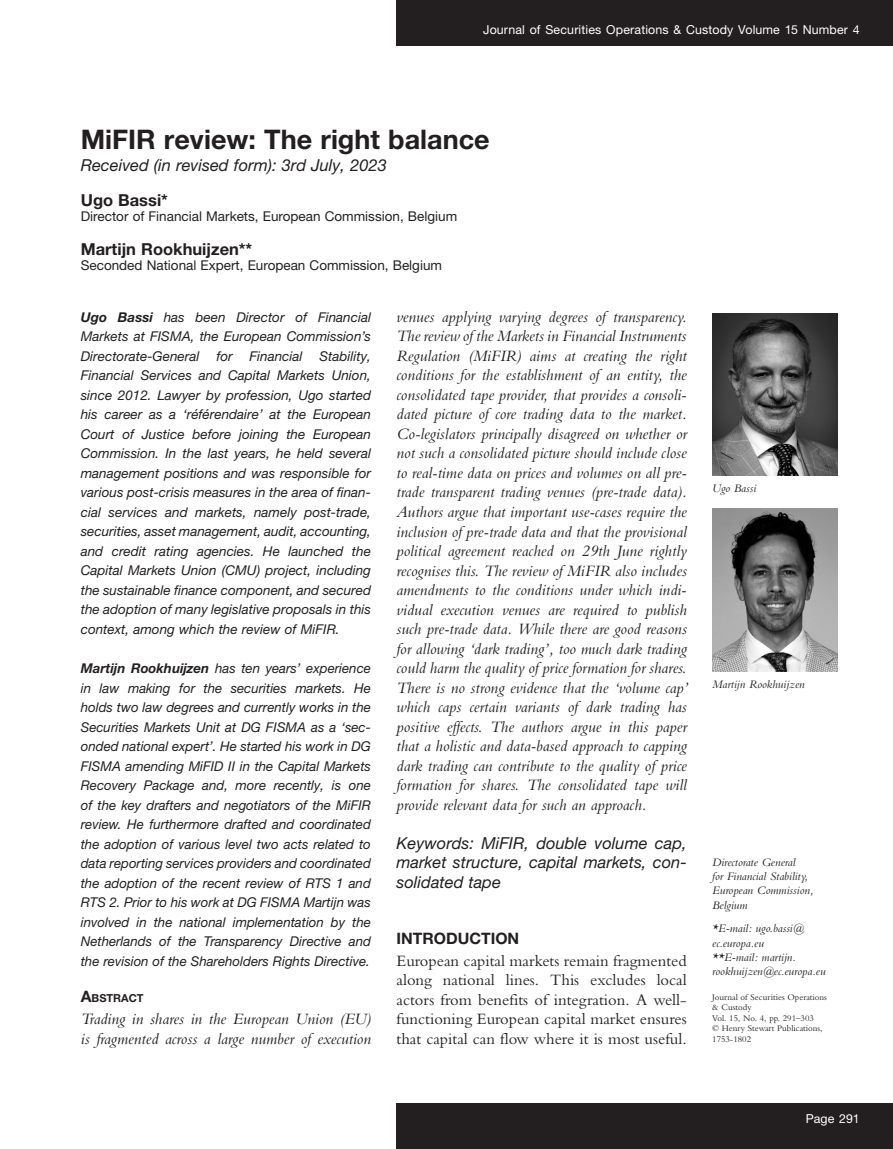
<style>
.page{position:relative;width:893px;height:1149px;background:#fff}
.page>*{position:absolute;margin:0;border:0;box-sizing:border-box;transform-origin:0 0}
.t1{font:700 27px "Helvetica Neue LT Pro";color:#231f20}
.abstract{font:italic 16.5px/19.5px "Bembo MT Pro";color:#231f20}
.text{font:16.5px/19.5px "Bembo MT Pro";color:#231f20;text-align:justify}
.keywords{font:italic 16.5px/19.5px "Helvetica Neue LT Pro";color:#231f20;text-align:justify}
.ch_received{font:italic 16.5px "Helvetica Neue LT Pro";color:#231f20}
.ch_author{font:700 16.5px "Helvetica Neue LT Pro";color:#231f20}
.a_head{font:700 15.75px "Helvetica Neue LT Pro";color:#231f20}
.ch_author_bio{font:italic 13.5px/19.5px "Helvetica Neue LT Pro";color:#231f20;text-align:justify}
.ch_affiliation{font:13.5px "Helvetica Neue LT Pro";color:#231f20}
.t2{font:12.3px "Helvetica Neue LT Pro";letter-spacing:.01em;color:#fff}
.ch_affiliation_footn{font:italic 12px/14.4px "Bembo MT Pro";color:#231f20}
.captions__author{font:italic 12px "Bembo MT Pro";color:#231f20}
.abstract_head{font:700 10.95px "Helvetica Neue LT Pro";color:#231f20}
.t3{font:9px/10.5px "Bembo MT Pro";color:#231f20}
.s1{font-weight:700}
.s2{font-size:15.75px}
</style>
<div class="page">
<div style="left:397px;top:1103px;width:496px;height:45px;background:#231f20"></div>
<div style="left:397px;top:0;width:496px;height:46px;background:#231f20"></div>
<img style="left:712px;top:313px;width:126px;height:162px">
<img style="left:712px;top:509px;width:126px;height:162px">
<p class="t2" style="left:483px;top:22px;width:378px">Journal of Securities Operations &amp; Custody Volume 15 Number 4</p>
<p class="t1" style="left:81px;top:122px;width:410px">MiFIR review: The right balance</p>
<p class="ch_received" style="left:81px;top:155px;width:308px">Received (in revised form): 3rd July, 2023</p>
<p class="ch_author" style="left:81px;top:189px;width:89px">Ugo Bassi*</p>
<p class="ch_affiliation" style="left:81px;top:207px;width:378px">Director of Financial Markets, European Commission, Belgium</p>
<p class="ch_author" style="left:81px;top:239px;width:173px">Martijn Rookhuijzen**</p>
<p class="ch_affiliation" style="left:81px;top:257px;width:363px">Seconded National Expert, European Commission, Belgium</p>
<p class="ch_author_bio" style="left:81px;top:307px;width:292px"><span class="s1">Ugo Bassi</span> has been Director of Financial Markets at FISMA, the European Commission’s Directorate-General</p>
<p class="abstract" style="left:396px;top:306px;width:294px">venues applying varying degrees of transparency.<br>The review of the Markets in Financial Instruments Regulation (MiFIR) aims at creating the right conditions for the establishment of an entity, the consolidated tape provider, that provides a consoli&shy;dated picture of core trading data to the market.<br>Co-legislators principally disagreed on whether or not such a consolidated picture should include close to real-time data on prices and volumes on all pre&shy;trade transparent trading venues (pre-trade data).<br>Authors argue that important use-cases require the inclusion of pre-trade data and that the provisional political agreement reached on 29th June rightly recognises this. The review of MiFIR also includes amendments to the conditions under which indi&shy;vidual execution venues are required to publish such pre-trade data. While there are good reasons for allowing ‘dark trading’, too much dark trading could harm the quality of price formation for shares.<br>There is no strong evidence that the ‘volume cap’ which caps certain variants of dark trading has positive effects. The authors argue in this paper that a holistic and data-based approach to capping dark trading can contribute to the quality of price formation for shares. The consolidated tape will provide relevant data for such an approach.</p>
<p class="keywords" style="left:396px;top:832px;width:292px">Keywords: MiFIR, double volume cap, market structure, capital markets, con&shy;solidated tape</p>
<p class="ch_author_bio" style="left:81px;top:346px;width:292px;text-indent:239px">Stability, Financial Services and Capital Markets Union, since 2012. Lawyer by profession, Ugo started his career as a ‘référendaire’ at the European Court of Justice before joining the European Commission. In the last years, he held several management positions and was responsible for various post-crisis measures in the area of finan&shy;cial services and markets, namely post-trade, securities, asset management, audit, accounting, and credit rating agencies. He launched the Capital Markets Union (CMU) project, including the sustainable finance component, and secured the adoption of many legislative proposals in this context, among which the review of MiFIR.</p>
<p class="ch_author_bio" style="left:81px;top:658px;width:292px"><span class="s1">Martijn Rookhuijzen</span> has ten years’ experience in law making for the securities markets. He holds two law degrees and currently works in the Securities Markets Unit at DG FISMA as a ‘sec&shy;onded national expert’. He started his work in DG FISMA amending MiFID II in the Capital Markets Recovery Package and, more recently, is one of the key drafters and negotiators of the MiFIR review. He furthermore drafted and coordinated the adoption of various level two acts related to data reporting services providers and coordinated the adoption of the recent review of RTS 1 and RTS 2. Prior to his work at DG FISMA Martijn was involved in the national implementation by the Netherlands of the Transparency Directive and the revision of the Shareholders Rights Directive.</p>
<p class="abstract_head" style="left:81px;top:990px;width:64px"><span class="s2">A</span>BSTRACT</p>
<p class="abstract" style="left:81px;top:1008px;width:292px">Trading in shares in the European Union (EU) is fragmented across a large number of execution</p>
<p class="ch_author_bio" style="left:216px;top:346px;width:18px">for</p>
<p class="ch_author_bio" style="left:250px;top:346px;width:55px">Financial</p>
<p class="a_head" style="left:396px;top:928px;width:124px">INTRODUCTION</p>
<p class="text" style="left:396px;top:950px;width:292px">European capital markets remain fragmented along national lines. This excludes local actors from benefits of integration. A well&shy;functioning European capital market ensures that capital can flow where it is most useful.</p>
<p class="captions__author" style="left:712px;top:481px;width:46px">Ugo Bassi</p>
<p class="captions__author" style="left:712px;top:676px;width:94px">Martijn Rookhuijzen</p>
<p class="ch_affiliation_footn" style="left:712px;top:854px;width:103px">Directorate General<br>for Financial Stability,<br>European Commission,<br>Belgium</p>
<p class="ch_affiliation_footn" style="left:712px;top:920px;width:93px">*E-mail: ugo.bassi@ ec.europa.eu</p>
<p class="ch_affiliation_footn" style="left:712px;top:949px;width:115px">**E-mail: martijn. rookhuijzen@ec.europa.eu</p>
<p class="t3" style="left:712px;top:991px;width:116px">Journal of Securities Operations &amp; Custody<br>Vol. 15, No. 4, pp. 291–303<br>© Henry Stewart Publications,<br>1753-1802</p>
<p class="t2" style="left:806px;top:1110px;width:55px">Page 291</p>
</div>
